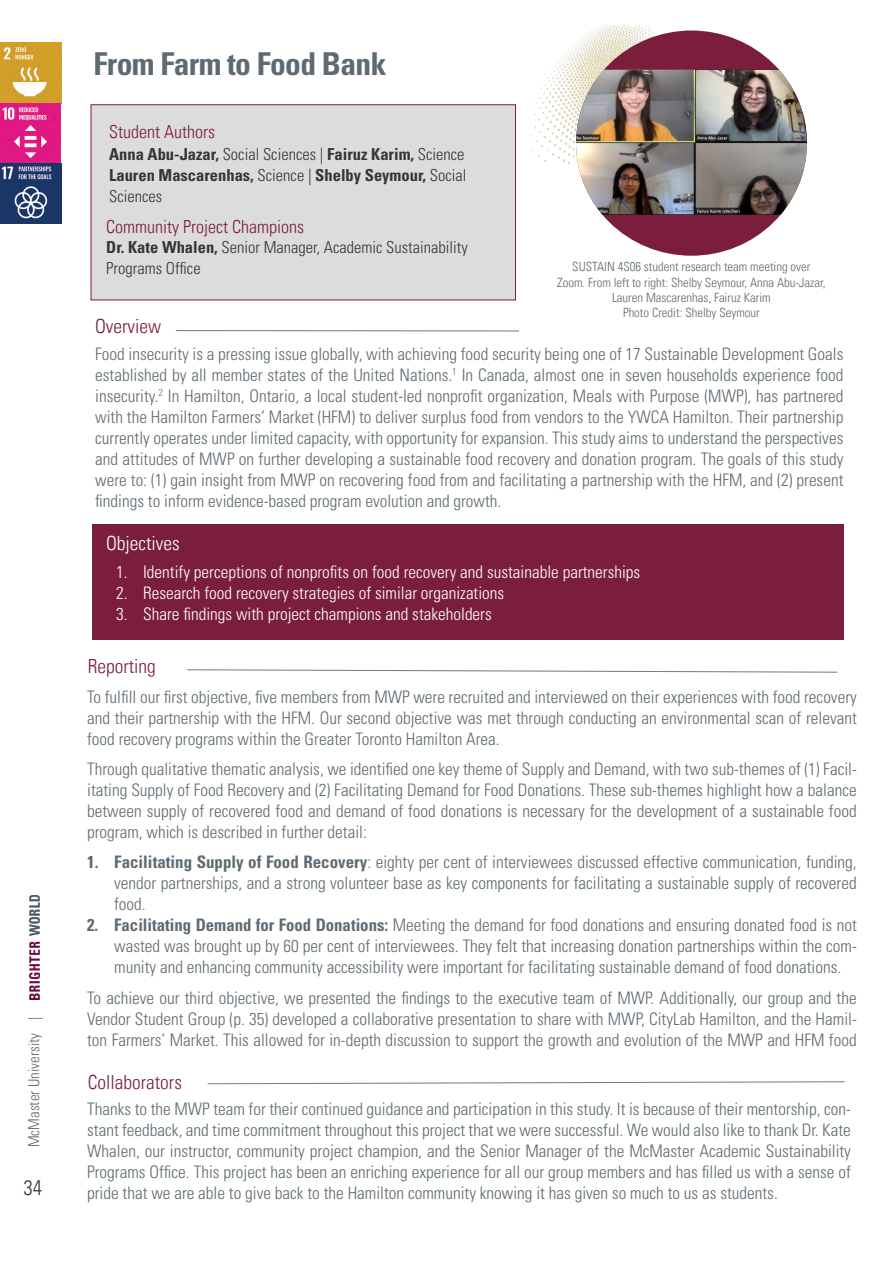
<style>
.page{position:relative;width:893px;height:1263px;background:#fff}
.page>*{position:absolute;margin:0;border:0;box-sizing:border-box;transform-origin:0 0}
.t1{font:700 condensed 31.5px "Univers LT Std";letter-spacing:-.02em;color:#5e6a71}
.t2{font:300 condensed 21px "Univers LT";color:#3a3937}
.t3{font:300 condensed 19.5px "Univers LT";color:#7b1e3c}
.t4{font:300 condensed 19.5px "Univers LT";color:#fff}
.t5{font:300 condensed 18px "Univers LT";color:#7b1e3c}
.t6{font:300 condensed 17.25px/21px "Univers LT Std";color:#5e6a71;text-align:justify}
.t7{font:300 condensed 17.25px "Univers LT Std";color:#fff}
.t8{font:700 condensed 16.5px/21px "Univers LT Std";color:#373434;text-align:justify}
.t9{font:300 condensed 16.5px/21px "Univers LT Std";color:#373434}
.t10{font:300 condensed 15px "Univers LT";color:#5e6a71}
.t11{font:300 condensed 12.75px/15.3px "Univers LT";color:#5e6a71;text-align:center}
.s1{font-weight:300}
.s2{font-weight:700}
</style>
<div class="page">
<div style="left:91px;top:104px;width:425px;height:196px;background:#dddcdd;border:1px solid #7b1e3c"></div>
<img style="left:514px;top:24px;width:210px;height:181px">
<div style="left:576px;top:31px;width:231px;height:225px;background:#7b1e3c;border-radius:50%"></div>
<img style="left:576px;top:70px;width:231px;height:145px">
<img style="left:30px;top:895px;width:9px;height:104px">
<svg style="left:187px;top:669px;width:651px;height:4px"></svg>
<svg style="left:207px;top:1081px;width:638px;height:3px"></svg>
<img style="left:0;top:43px;width:61px;height:60px">
<svg style="left:0;top:103px;width:61px;height:60px;background:#e23390"></svg>
<svg style="left:0;top:163px;width:61px;height:61px;background:#3d537d"></svg>
<hr style="left:176px;top:330px;width:343px;height:1px;background:#3a3937">
<div style="left:92px;top:524px;width:752px;height:116px;background:#7b1e3c"></div>
<p class="t10" style="left:25px;top:1147px;width:132px;rotate:-90deg">McMaster University |</p>
<p class="t2" style="left:24px;top:1175px;width:20px">34</p>
<h1 class="t1" style="left:94px;top:45px;width:294px">From Farm to Food Bank</h1>
<p class="t5" style="left:109px;top:121px;width:107px">Student Authors</p>
<p class="t8" style="left:109px;top:144px;width:359px">Anna Abu-Jazar, <span class="s1">Social Sciences |</span> Fairuz Karim, <span class="s1">Science </span>Lauren Mascarenhas, <span class="s1">Science |</span> Shelby Seymour, <span class="s1">Social Sciences</span></p>
<p class="t5" style="left:106px;top:215px;width:199px">Community Project Champions</p>
<p class="t9" style="left:106px;top:237px;width:363px"><span class="s2">Dr. Kate Whalen,</span> Senior Manager, Academic Sustainability<br>Programs Office</p>
<p class="t3" style="left:95px;top:314px;width:68px">Overview</p>
<p class="t11" style="left:557px;top:259px;width:270px">SUSTAIN 4S06 student research team meeting over Zoom. From left to right: Shelby Seymour, Anna Abu-Jazar, Lauren Mascarenhas, Fairuz Karim<br>Photo Credit: Shelby Seymour</p>
<p class="t6" style="left:95px;top:343px;width:750px">Food insecurity is a pressing issue globally, with achieving food security being one of 17 Sustainable Development Goals established by all member states of the United Nations.<sup>1</sup> In Canada, almost one in seven households experience food insecurity.<sup>2</sup> In Hamilton, Ontario, a local student-led nonprofit organization, Meals with Purpose (MWP), has partnered with the Hamilton Farmers’ Market (HFM) to deliver surplus food from vendors to the YWCA Hamilton. Their partnership currently operates under limited capacity, with opportunity for expansion. This study aims to understand the perspectives and attitudes of MWP on further developing a sustainable food recovery and donation program. The goals of this study were to: (1) gain insight from MWP on recovering food from and facilitating a partnership with the HFM, and (2) present findings to inform evidence-based program evolution and growth.</p>
<p class="t4" style="left:106px;top:531px;width:75px">Objectives</p>
<p class="t7" style="left:116px;top:561px;width:526px">1. Identify perceptions of nonprofits on food recovery and sustainable partnerships</p>
<p class="t7" style="left:116px;top:582px;width:390px">2. Research food recovery strategies of similar organizations</p>
<p class="t7" style="left:116px;top:603px;width:377px">3. Share findings with project champions and stakeholders</p>
<p class="t3" style="left:88px;top:654px;width:70px">Reporting</p>
<p class="t6" style="left:87px;top:686px;width:771px">To fulfill our first objective, five members from MWP were recruited and interviewed on their experiences with food recovery and their partnership with the HFM. Our second objective was met through conducting an environmental scan of relevant food recovery programs within the Greater Toronto Hamilton Area.</p>
<p class="t6" style="left:87px;top:758px;width:771px">Through qualitative thematic analysis, we identified one key theme of Supply and Demand, with two sub-themes of (1) Facil&shy;itating Supply of Food Recovery and (2) Facilitating Demand for Food Donations. These sub-themes highlight how a balance between supply of recovered food and demand of food donations is necessary for the development of a sustainable food program, which is described in further detail:</p>
<p class="t6" style="left:114px;top:851px;width:744px;text-indent:-27px"><span class="s2">1. Facilitating Supply of Food Recovery</span>: eighty per cent of interviewees discussed effective communication, funding, vendor partnerships, and a strong volunteer base as key components for facilitating a sustainable supply of recovered food.</p>
<p class="t6" style="left:114px;top:914px;width:744px;text-indent:-27px"><span class="s2">2. Facilitating Demand for Food Donations:</span> Meeting the demand for food donations and ensuring donated food is not wasted was brought up by 60 per cent of interviewees. They felt that increasing donation partnerships within the com&shy;munity and enhancing community accessibility were important for facilitating sustainable demand of food donations.</p>
<p class="t6" style="left:87px;top:988px;width:771px">To achieve our third objective, we presented the findings to the executive team of MWP. Additionally, our group and the Vendor Student Group (p. 35) developed a collaborative presentation to share with MWP, CityLab Hamilton, and the Hamil&shy;ton Farmers’ Market. This allowed for in-depth discussion to support the growth and evolution of the MWP and HFM food</p>
<p class="t3" style="left:88px;top:1071px;width:96px">Collaborators</p>
<p class="t6" style="left:87px;top:1099px;width:765px">Thanks to the MWP team for their continued guidance and participation in this study. It is because of their mentorship, con&shy;stant feedback, and time commitment throughout this project that we were successful. We would also like to thank Dr. Kate Whalen, our instructor, community project champion, and the Senior Manager of the McMaster Academic Sustainability Programs Office. This project has been an enriching experience for all our group members and has filled us with a sense of pride that we are able to give back to the Hamilton community knowing it has given so much to us as students.</p>
</div>
